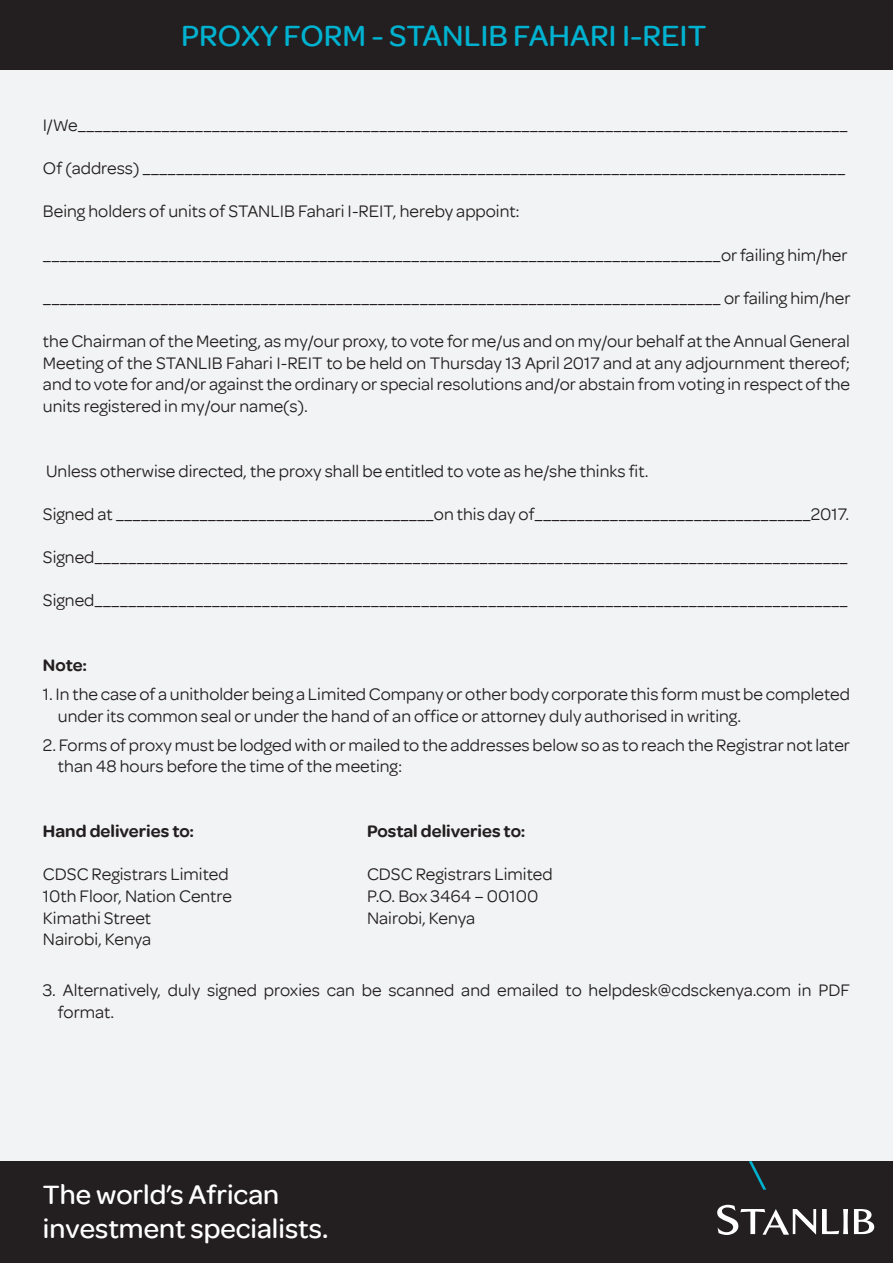
<style>
.page{position:relative;width:893px;height:1263px;background:#f2f3f4}
.page>*{position:absolute;margin:0;border:0;box-sizing:border-box;transform-origin:0 0}
.t1{font:500 31.5px "Omnes";color:#00b2cf}
.t2{font:500 28.5px/34.2px "Omnes";color:#fff}
.t3{font:18px/21.6px "Omnes";color:#231f20}
.t4{font:600 18px "Omnes";color:#231f20}
</style>
<div class="page">
<div style="left:0;top:0;width:893px;height:69px;background:#231f20"></div>
<div style="left:0;top:1161px;width:893px;height:102px;background:#231f20"></div>
<svg style="left:749px;top:1161px;width:17px;height:29px"></svg>
<svg style="left:717px;top:1205px;width:99px;height:30px"></svg>
<svg style="left:822px;top:1209px;width:26px;height:25px"></svg>
<svg style="left:854px;top:1209px;width:20px;height:25px"></svg>
<h1 class="t1" style="left:181px;top:18px;width:527px">PROXY FORM - STANLIB FAHARI I-REIT</h1>
<p class="t3" style="left:43px;top:114px;width:806px">I/We____________________________________________________________________________________________</p>
<p class="t3" style="left:43px;top:157px;width:804px">Of (address) ____________________________________________________________________________________</p>
<p class="t3" style="left:43px;top:201px;width:478px">Being holders of units of STANLIB Fahari I-REIT, hereby appoint:</p>
<p class="t3" style="left:43px;top:244px;width:806px">_________________________________________________________________________________or failing him/her</p>
<p class="t3" style="left:43px;top:287px;width:809px">_________________________________________________________________________________ or failing him/her</p>
<p class="t3" style="left:43px;top:330px;width:809px;text-align:justify">the Chairman of the Meeting, as my/our proxy, to vote for me/us and on my/our behalf at the Annual General Meeting of the STANLIB Fahari I-REIT to be held on Thursday 13 April 2017 and at any adjournment thereof; and to vote for and/or against the ordinary or special resolutions and/or abstain from voting in respect of the units registered in my/our name(s).</p>
<p class="t3" style="left:46px;top:460px;width:604px">Unless otherwise directed, the proxy shall be entitled to vote as he/she thinks fit.</p>
<p class="t3" style="left:43px;top:503px;width:808px">Signed at ______________________________________on this day of_________________________________2017.</p>
<p class="t3" style="left:43px;top:546px;width:806px">Signed__________________________________________________________________________________________</p>
<p class="t3" style="left:43px;top:589px;width:806px">Signed__________________________________________________________________________________________</p>
<p class="t4" style="left:43px;top:655px;width:46px">Note:</p>
<p class="t3" style="left:58px;top:683px;width:793px;text-indent:-15px">1. In the case of a unitholder being a Limited Company or other body corporate this form must be completed under its common seal or under the hand of an office or attorney duly authorised in writing.</p>
<p class="t3" style="left:58px;top:734px;width:793px;text-indent:-15px">2. Forms of proxy must be lodged with or mailed to the addresses below so as to reach the Registrar not later than 48 hours before the time of the meeting:</p>
<p class="t4" style="left:43px;top:821px;width:153px">Hand deliveries to:</p>
<p class="t4" style="left:367px;top:821px;width:160px">Postal deliveries to:</p>
<p class="t3" style="left:43px;top:864px;width:187px">CDSC Registrars Limited</p>
<p class="t3" style="left:367px;top:864px;width:187px">CDSC Registrars Limited</p>
<p class="t3" style="left:43px;top:885px;width:190px">10th Floor, Nation Centre</p>
<p class="t3" style="left:367px;top:885px;width:173px">P.O. Box 3464 – 00100</p>
<p class="t3" style="left:43px;top:907px;width:110px">Kimathi Street</p>
<p class="t3" style="left:367px;top:907px;width:110px">Nairobi, Kenya</p>
<p class="t3" style="left:43px;top:928px;width:110px">Nairobi, Kenya</p>
<p class="t3" style="left:58px;top:979px;width:793px;text-indent:-15px">3. Alternatively, duly signed proxies can be scanned and emailed to helpdesk@cdsckenya.com in PDF format.</p>
<h2 class="t2" style="left:43px;top:1177px;width:287px">The world’s African investment specialists.</h2>
</div>
